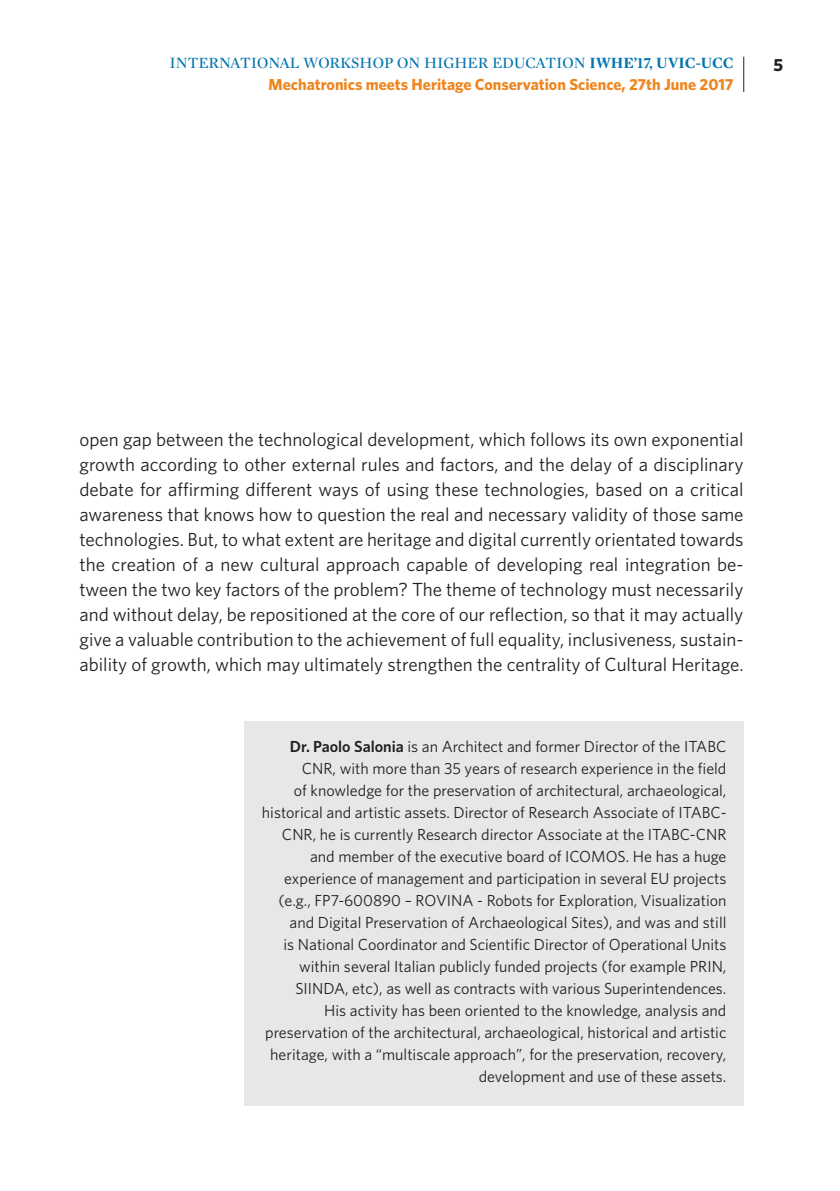
<style>
.page{position:relative;width:840px;height:1191px;background:#fff}
.page>*{position:absolute;margin:0;border:0;box-sizing:border-box;transform-origin:0 0}
.List_Paragraph{font:19px/25px "Whitney HTF";color:#231f20;text-align:justify}
.t1{font:700 17.6px "Whitney HTF";color:#231f20}
.List_Paragraph-2{font:16px/22px "Whitney HTF";color:#231f20;text-align:right}
.t2{font:700 16px "Whitney HTF";color:#ee851e}
.t3{font:16px "Mercury Display Roman";color:#0073ae}
.s1{font-family:"Mercury Display";font-weight:700}
.s2{font-weight:600}
</style>
<div class="page">
<hr style="left:743px;top:57px;width:1px;height:35px;background:#231f20">
<div style="left:244px;top:721px;width:499px;height:385px;background:#e6e7e9"></div>
<p class="t3" style="left:169px;top:54px;width:565px">INTERNATIONAL WORKSHOP ON HIGHER EDUCATION <span class="s1">IWHE’17, UVIC-UCC</span></p>
<p class="t2" style="left:268px;top:75px;width:466px">Mechatronics meets Heritage Conservation Science, 27th June 2017</p>
<p class="t1" style="left:773px;top:54px;width:11px">5</p>
<p class="List_Paragraph" style="left:79px;top:427px;width:665px">open gap between the technological development, which follows its own exponential growth according to other external rules and factors, and the delay of a disciplinary debate for affirming different ways of using these technologies, based on a critical awareness that knows how to question the real and necessary validity of those same technologies. But, to what extent are heritage and digital currently orientated towards the creation of a new cultural approach capable of developing real integration be&shy;tween the two key factors of the problem? The theme of technology must necessarily and without delay, be repositioned at the core of our reflection, so that it may actually give a valuable contribution to the achievement of full equality, inclusiveness, sustain&shy;ability of growth, which may ultimately strengthen the centrality of Cultural Heritage.</p>
<p class="List_Paragraph-2" style="left:262px;top:734px;width:466px"><span class="s2">Dr. Paolo Salonia</span> is an Architect and former Director of the ITABC CNR, with more than 35 years of research experience in the field<br>of knowledge for the preservation of architectural, archaeological, historical and artistic assets. Director of Research Associate of ITABC-CNR, he is currently Research director Associate at the ITABC-CNR and member of the executive board of ICOMOS. He has a huge experience of management and participation in several EU projects (e.g., FP7-600890 – ROVINA - Robots for Exploration, Visualization and Digital Preservation of Archaeological Sites), and was and still<br>is National Coordinator and Scientific Director of Operational Units within several Italian publicly funded projects (for example PRIN, SIINDA, etc), as well as contracts with various Superintendences.<br>His activity has been oriented to the knowledge, analysis and preservation of the architectural, archaeological, historical and artistic heritage, with a “multiscale approach”, for the preservation, recovery, development and use of these assets.</p>
</div>
